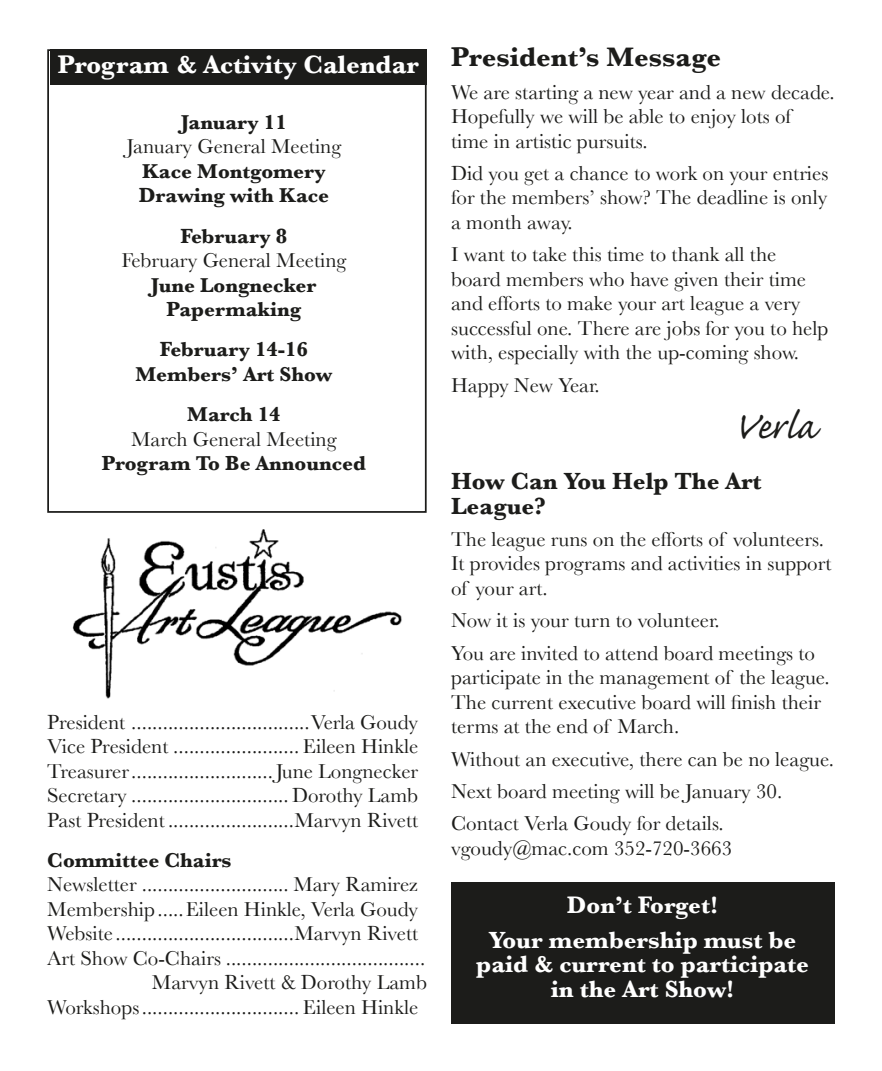
<style>
.page{position:relative;width:882px;height:1071px;background:#fff}
.page>*{position:absolute;margin:0;border:0;box-sizing:border-box;transform-origin:0 0}
.t1{font:49px "Caflisch Script";letter-spacing:-.005em;color:#1c1c1a}
.t2{font:700 28px "Baskerville";color:#1c1c1a}
.t3{font:700 26.25px "Baskerville";color:#fff}
.t4{font:700 24.5px/35px "Baskerville";color:#fff;text-align:center}
.t5{font:700 24.5px/24.5px "Baskerville";color:#1c1c1a}
.t6{font:21px/24.5px "Baskerville";color:#1c1c1a}
.t7{font:700 21px/24.5px "Baskerville";color:#1c1c1a;text-align:center}
</style>
<div class="page">
<div style="left:451px;top:882px;width:384px;height:142px;background:#1c1c1a"></div>
<img style="left:72px;top:529px;width:330px;height:170px">
<div style="left:47px;top:49px;width:380px;height:464px;border:2px solid #1c1c1a"></div>
<div style="left:50px;top:49px;width:377px;height:36px;background:#1c1c1a"></div>
<p class="t3" style="left:58px;top:49px;width:363px">Program &amp; Activity Calendar</p>
<p class="t7" style="left:181px;top:110px;width:107px">January 11</p>
<p class="t6" style="left:127px;top:134px;width:216px">January General Meeting</p>
<p class="t7" style="left:139px;top:159px;width:192px;text-align:left">Kace Montgomery<br>Drawing with Kace</p>
<p class="t7" style="left:181px;top:224px;width:108px">February 8</p>
<p class="t6" style="left:121px;top:248px;width:227px">February General Meeting</p>
<p class="t7" style="left:151px;top:273px;width:167px">June Longnecker<br>Papermaking</p>
<p class="t7" style="left:136px;top:337px;width:198px">February 14-16<br>Members’ Art Show</p>
<p class="t7" style="left:187px;top:402px;width:95px">March 14</p>
<p class="t6" style="left:131px;top:426px;width:207px">March General Meeting</p>
<p class="t7" style="left:102px;top:451px;width:266px">Program To Be Announced</p>
<p class="t6" style="left:47px;top:709px;width:373px;text-align:justify">President ..................................Verla Goudy Vice President ........................ Eileen Hinkle Treasurer...........................June Longnecker Secretary .............................. Dorothy Lamb Past President ........................Marvyn Rivett</p>
<p class="t7" style="left:47px;top:848px;width:186px">Committee Chairs</p>
<p class="t6" style="left:47px;top:872px;width:373px">Newsletter ............................ Mary Ramirez</p>
<p class="t6" style="left:47px;top:897px;width:372px">Membership.....Eileen Hinkle, Verla Goudy</p>
<p class="t6" style="left:47px;top:921px;width:373px">Website ..................................Marvyn Rivett</p>
<p class="t6" style="left:47px;top:946px;width:379px">Art Show Co-Chairs ......................................</p>
<p class="t6" style="left:152px;top:970px;width:277px">Marvyn Rivett &amp; Dorothy Lamb</p>
<p class="t6" style="left:47px;top:995px;width:373px">Workshops.............................. Eileen Hinkle</p>
<h2 class="t2" style="left:451px;top:41px;width:272px">President’s Message</h2>
<p class="t6" style="left:451px;top:79px;width:385px">We are starting a new year and a new decade.<br>Hopefully we will be able to enjoy lots of<br>time in artistic pursuits.</p>
<p class="t6" style="left:451px;top:161px;width:379px;text-align:justify">Did you get a chance to work on your entries for the members’ show? The deadline is only a month away.</p>
<p class="t6" style="left:451px;top:242px;width:379px">I want to take this time to thank all the board members who have given their time and efforts to make your art league a very successful one. There are jobs for you to help with, especially with the up-coming show.</p>
<p class="t6" style="left:451px;top:372px;width:150px">Happy New Year.</p>
<h1 class="t1" style="left:734px;top:402px;width:83px">Verla</h1>
<p class="t5" style="left:451px;top:469px;width:312px">How Can You Help The Art<br>League?</p>
<p class="t6" style="left:451px;top:527px;width:382px">The league runs on the efforts of volunteers.<br>It provides programs and activities in support of your art.</p>
<p class="t6" style="left:451px;top:604px;width:366px;line-height:32.4px">Now it is your turn to volunteer.<br>You are invited to attend board meetings to</p>
<p class="t6" style="left:451px;top:665px;width:380px">participate in the management of the league.<br>The current executive board will finish their terms at the end of March.</p>
<p class="t6" style="left:451px;top:742px;width:384px;line-height:32.4px">Without an executive, there can be no league.<br>Next board meeting will be January 30.<br>Contact Verla Goudy for details.</p>
<p class="t6" style="left:451px;top:836px;width:283px">vgoudy@mac.com 352-720-3663</p>
<p class="t4" style="left:489px;top:887px;width:309px">Don’t Forget!<br>Your membership must be</p>
<p class="t4" style="left:476px;top:952px;width:334px;line-height:24.5px">paid &amp; current to participate in the Art Show!</p>
</div>
